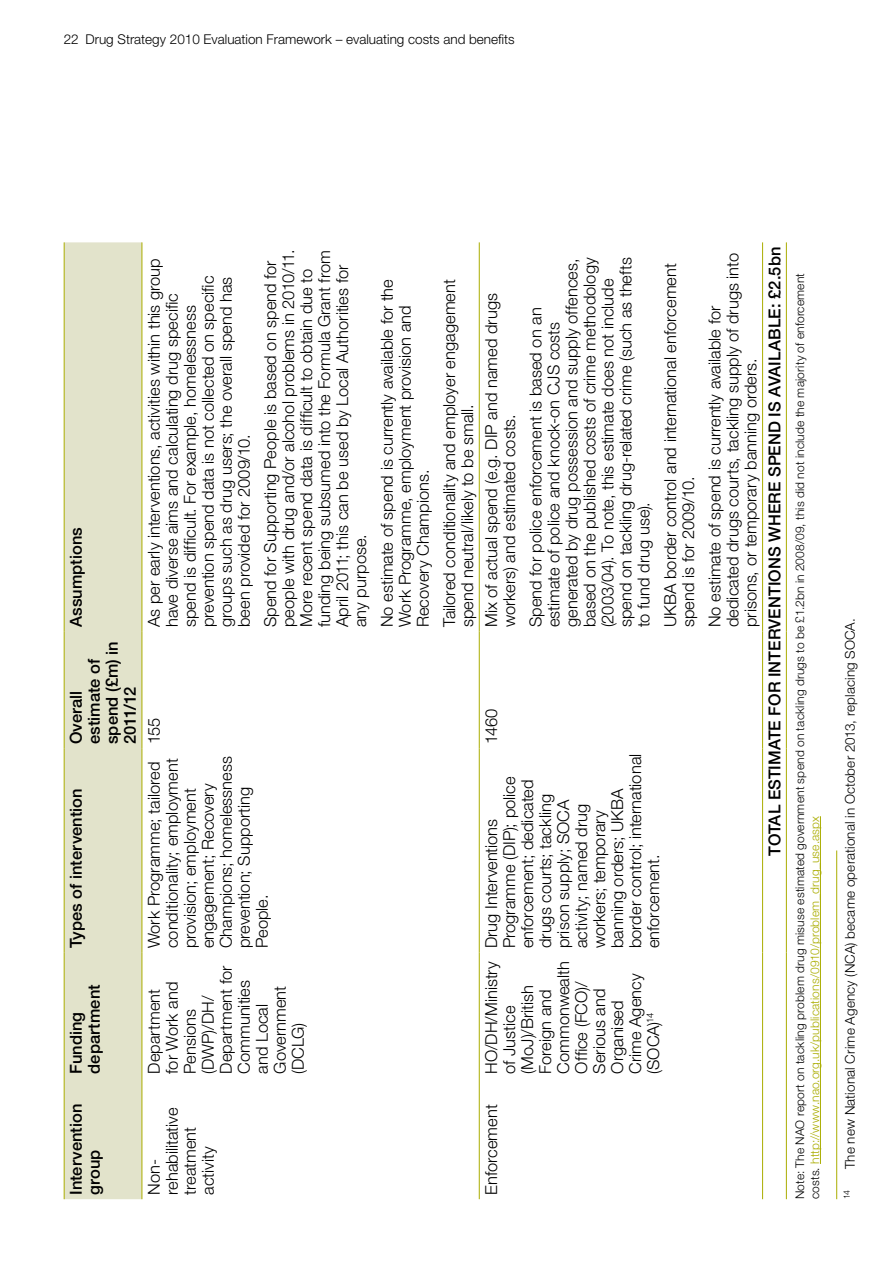
<style>
.page{position:relative;width:893px;height:1263px;background:#fff}
.page>*{position:absolute;margin:0;border:0;box-sizing:border-box;transform-origin:0 0}
.Body_copy{font:300 16.5px/18px "Helvetica Neue LT Std";color:#000}
.Body_copy-2{font:500 16.5px/18px "Helvetica Neue LT Std";color:#000}
.Footnote{font:300 13.5px "Helvetica Neue LT Std";color:#000}
.Body_copy-3{font:300 12px/15px "Helvetica Neue LT Std";letter-spacing:.015em;color:#000}
.Footnote-2{font:300 8.7px "Helvetica Neue LT Std";color:#000}
.s1{color:#aaad00}
</style>
<div class="page">
<hr style="left:820px;top:816px;width:1px;height:348px;background:#aaad00">
<div style="left:65px;top:242px;width:77px;height:957px;background:#e2e3cb"></div>
<hr style="left:64px;top:1078px;width:1px;height:121px;background:#aaad00">
<hr style="left:64px;top:952px;width:1px;height:126px;background:#aaad00">
<hr style="left:64px;top:748px;width:1px;height:204px;background:#aaad00">
<hr style="left:64px;top:631px;width:1px;height:117px;background:#aaad00">
<hr style="left:64px;top:242px;width:1px;height:389px;background:#aaad00">
<hr style="left:142px;top:1078px;width:1px;height:121px;background:#aaad00">
<hr style="left:142px;top:952px;width:1px;height:126px;background:#aaad00">
<hr style="left:142px;top:748px;width:1px;height:204px;background:#aaad00">
<hr style="left:142px;top:631px;width:1px;height:117px;background:#aaad00">
<hr style="left:142px;top:242px;width:1px;height:389px;background:#aaad00">
<hr style="left:479px;top:1078px;width:1px;height:121px;background:#aaad00">
<hr style="left:479px;top:952px;width:1px;height:126px;background:#aaad00">
<hr style="left:479px;top:748px;width:1px;height:204px;background:#aaad00">
<hr style="left:479px;top:631px;width:1px;height:117px;background:#aaad00">
<hr style="left:479px;top:242px;width:1px;height:389px;background:#aaad00">
<hr style="left:762px;top:1078px;width:1px;height:121px;background:#aaad00">
<hr style="left:762px;top:952px;width:1px;height:126px;background:#aaad00">
<hr style="left:762px;top:748px;width:1px;height:204px;background:#aaad00">
<hr style="left:762px;top:631px;width:1px;height:117px;background:#aaad00">
<hr style="left:762px;top:242px;width:1px;height:389px;background:#aaad00">
<hr style="left:786px;top:1078px;width:1px;height:121px;background:#aaad00">
<hr style="left:786px;top:952px;width:1px;height:126px;background:#aaad00">
<hr style="left:786px;top:748px;width:1px;height:204px;background:#aaad00">
<hr style="left:786px;top:631px;width:1px;height:117px;background:#aaad00">
<hr style="left:786px;top:242px;width:1px;height:389px;background:#aaad00">
<hr style="left:836px;top:850px;width:1px;height:349px;background:#aaad00">
<p class="Footnote" style="left:64px;top:31px;width:452px">22 Drug Strategy 2010 Evaluation Framework – evaluating costs and benefits</p>
<p class="Body_copy-2" style="left:67px;top:627px;width:101px;rotate:-90deg">Assumptions</p>
<p class="Body_copy-2" style="left:67px;top:744px;width:104px;rotate:-90deg">Overall estimate of spend (£m) in<br>2011/12</p>
<p class="Body_copy-2" style="left:67px;top:948px;width:161px;rotate:-90deg">Types of intervention</p>
<p class="Body_copy-2" style="left:67px;top:1074px;width:91px;rotate:-90deg">Funding department</p>
<p class="Body_copy" style="left:145px;top:627px;width:370px;rotate:-90deg">As per early interventions, activities within this group have diverse aims and calculating drug specific spend is difficult. For example, homelessness prevention spend data is not collected on specific groups such as drug users; the overall spend has been provided for 2009/10.</p>
<p class="Body_copy" style="left:261px;top:627px;width:379px;rotate:-90deg">Spend for Supporting People is based on spend for people with drug and/or alcohol problems in 2010/11.<br>More recent spend data is difficult to obtain due to funding being subsumed into the Formula Grant from April 2011; this can be used by Local Authorities for any purpose.</p>
<p class="Body_copy" style="left:145px;top:744px;width:28px;rotate:-90deg">155</p>
<p class="Body_copy" style="left:145px;top:948px;width:194px;rotate:-90deg">Work Programme; tailored conditionality; employment provision; employment engagement; Recovery<br>Champions; homelessness prevention; Supporting<br>People.</p>
<p class="Body_copy" style="left:378px;top:627px;width:350px;rotate:-90deg">No estimate of spend is currently available for the<br>Work Programme, employment provision and<br>Recovery Champions.</p>
<p class="Body_copy" style="left:440px;top:627px;width:349px;rotate:-90deg">Tailored conditionality and employer engagement spend neutral/likely to be small.</p>
<p class="Body_copy" style="left:526px;top:627px;width:371px;rotate:-90deg">Spend for police enforcement is based on an estimate of police and knock-on CJS costs generated by drug possession and supply offences, based on the published costs of crime methodology (2003/04). To note, this estimate does not include spend on tackling drug-related crime (such as thefts to fund drug use).</p>
<p class="Body_copy" style="left:661px;top:627px;width:365px;rotate:-90deg">UKBA border control and international enforcement spend is for 2009/10.</p>
<p class="Body_copy" style="left:705px;top:627px;width:375px;rotate:-90deg">No estimate of spend is currently available for dedicated drugs courts, tackling supply of drugs into prisons, or temporary banning orders.</p>
<p class="Body_copy-2" style="left:765px;top:856px;width:611px;rotate:-90deg">TOTAL ESTIMATE FOR INTERVENTIONS WHERE SPEND IS AVAILABLE: £2.5bn</p>
<p class="Body_copy" style="left:482px;top:627px;width:335px;rotate:-90deg">Mix of actual spend (e.g. DIP and named drugs workers) and estimated costs.</p>
<p class="Body_copy" style="left:482px;top:744px;width:37px;rotate:-90deg">1460</p>
<p class="Body_copy" style="left:482px;top:948px;width:196px;rotate:-90deg">Drug Interventions<br>Programme (DIP); police enforcement; dedicated drugs courts; tackling prison supply; SOCA activity; named drug workers; temporary banning orders; UKBA border control; international enforcement.</p>
<p class="Body_copy" style="left:145px;top:1074px;width:109px;rotate:-90deg">Department<br>for Work and<br>Pensions (DWP)/DH/<br>Department for<br>Communities and Local<br>Government (DCLG)</p>
<p class="Body_copy" style="left:482px;top:1074px;width:114px;rotate:-90deg">HO/DH/Ministry of Justice (MoJ)/British<br>Foreign and<br>Commonwealth<br>Office (FCO)/<br>Serious and<br>Organised<br>Crime Agency (SOCA)<sup>14</sup></p>
<p class="Body_copy-2" style="left:67px;top:1195px;width:93px;rotate:-90deg">Intervention group</p>
<p class="Body_copy" style="left:145px;top:1195px;width:89px;rotate:-90deg">Non&shy;rehabilitative treatment activity</p>
<p class="Body_copy" style="left:482px;top:1195px;width:92px;rotate:-90deg">Enforcement</p>
<p class="Body_copy-3" style="left:792px;top:1199px;width:928px;rotate:-90deg">Note: The NAO report on tackling problem drug misuse estimated government spend on tackling drugs to be £1.2bn in 2008/09, this did not include the majority of enforcement costs. <span class="s1">http://www.nao.org.uk/publications/0910/problem_drug_use.aspx</span></p>
<p class="Footnote" style="left:842px;top:1169px;width:553px;rotate:-90deg">The new National Crime Agency (NCA) became operational in October 2013, replacing SOCA.</p>
<p class="Footnote-2" style="left:841px;top:1199px;width:11px;rotate:-90deg">14</p>
</div>
